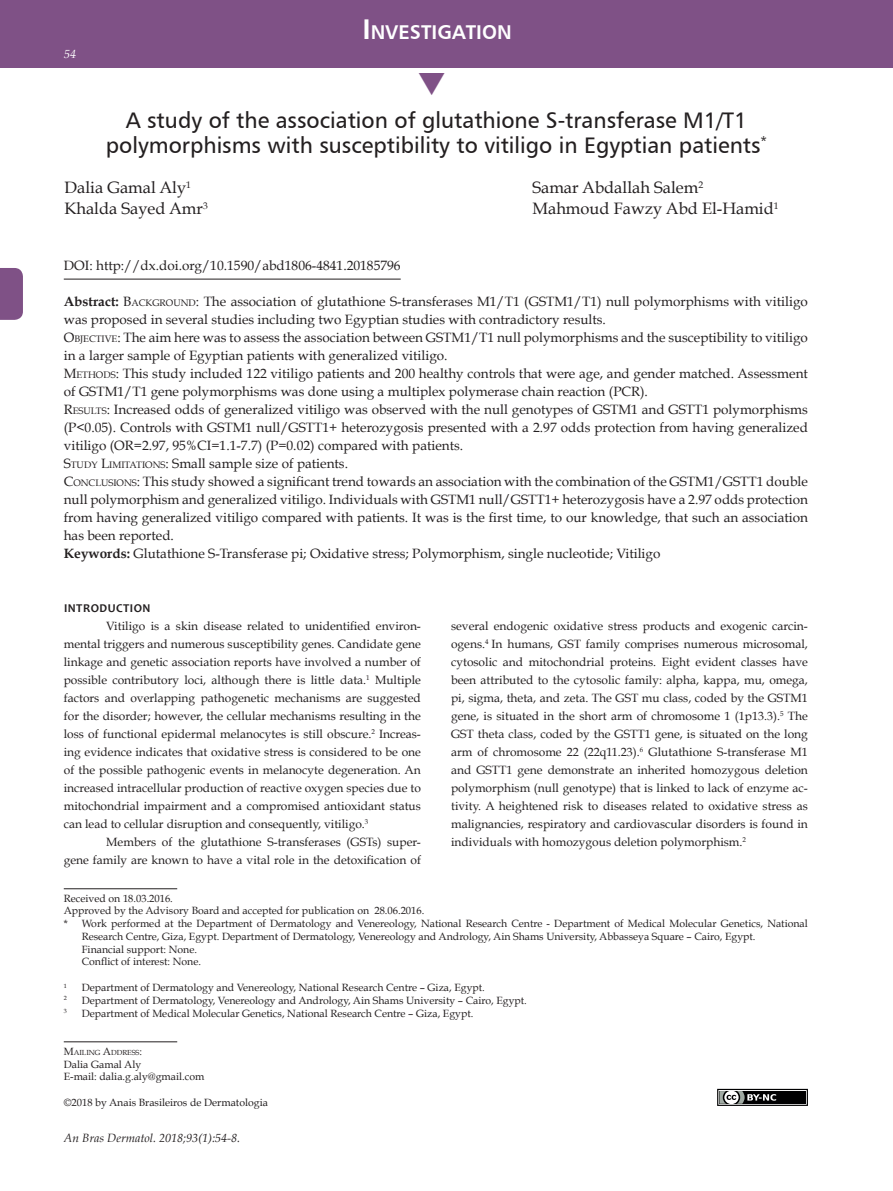
<style>
.page{position:relative;width:893px;height:1191px;background:#fff}
.page>*{position:absolute;margin:0;border:0;box-sizing:border-box;transform-origin:0 0}
.Titulo{font:22.5px/25.5px "Humanist 777 BT Roman B";color:#231f20;text-align:center}
.t1{font:19.95px "Humanist 777 BT Bold B";color:#fff}
.Autores{font:16.5px "Book Antiqua";color:#231f20}
.DOI{font:13.5px/18px "Book Antiqua";color:#231f20}
.ABD-ING_-_2016{font:12px/18px "Book Antiqua";color:#231f20;text-align:justify}
.t2{font:italic 12px "Book Antiqua";color:#231f20}
.ABD-ING_-_2016-2{font:700 12px "Candara";letter-spacing:.04em;color:#231f20}
.t3{font:italic 12px "Book Antiqua";color:#fff}
.t4{font:10.5px/12.8px "Book Antiqua";color:#231f20}
.t5{font:7.35px "Book Antiqua";color:#231f20}
.t6{font:6.15px "Book Antiqua";color:#231f20}
.s1{font-size:28.5px}
.s2{font-weight:700}
.s3{font-style:inherit}
.s4{font-size:9.45px}
.s5{font-size:10.5px}
</style>
<div class="page">
<svg style="left:0;top:268px;width:23px;height:52px"></svg>
<div style="left:0;top:0;width:893px;height:67px;background:#7f5186"></div>
<hr style="left:64px;top:279px;width:337px;height:1px;background:#231f20">
<hr style="left:64px;top:888px;width:113px;height:1px;background:#231f20">
<hr style="left:64px;top:1041px;width:113px;height:1px;background:#231f20">
<svg style="left:717px;top:1088px;width:91px;height:18px;background:#545555"></svg>
<p class="t3" style="left:64px;top:47px;width:13px">54</p>
<p class="t1" style="left:362px;top:20px;width:151px"><span class="s1">I</span> NVESTIGATION</p>
<p class="Titulo" style="left:106px;top:107px;width:663px">A study of the association of glutathione S-transferase M1/T1 polymorphisms with susceptibility to vitiligo in Egyptian patients<sup>*</sup></p>
<p class="Autores" style="left:64px;top:177px;width:128px">Dalia Gamal Aly<sup>1</sup></p>
<p class="Autores" style="left:532px;top:177px;width:172px">Samar Abdallah Salem<sup>2</sup></p>
<p class="Autores" style="left:64px;top:198px;width:145px">Khalda Sayed Amr<sup>3</sup></p>
<p class="Autores" style="left:532px;top:198px;width:248px">Mahmoud Fawzy Abd El-Hamid<sup>1</sup></p>
<p class="DOI" style="left:64px;top:256px;width:338px">DOI: http://dx.doi.org/10.1590/abd1806-4841.20185796</p>
<p class="DOI" style="left:64px;top:292px;width:746px"><span class="s2">Abstract:</span> <span class="s3">B</span><span class="s4">ACKGROUND</span>: The association of glutathione S-transferases M1/T1 (GSTM1/T1) null polymorphisms with vitiligo was proposed in several studies including two Egyptian studies with contradictory results.</p>
<p class="DOI" style="left:64px;top:328px;width:746px"><span class="s3">O</span><span class="s4">BJECTIVE</span>: The aim here was to assess the association between GSTM1/T1 null polymorphisms and the susceptibility to vitiligo in a larger sample of Egyptian patients with generalized vitiligo.</p>
<p class="DOI" style="left:64px;top:364px;width:746px"><span class="s3">M</span><span class="s4">ETHODS</span>: This study included 122 vitiligo patients and 200 healthy controls that were age, and gender matched. Assessment of GSTM1/T1 gene polymorphisms was done using a multiplex polymerase chain reaction (PCR).</p>
<p class="DOI" style="left:64px;top:400px;width:746px;text-align:justify"><span class="s3">R</span><span class="s4">ESULTS</span>: Increased odds of generalized vitiligo was observed with the null genotypes of GSTM1 and GSTT1 polymorphisms (P&lt;0.05). Controls with GSTM1 null/GSTT1+ heterozygosis presented with a 2.97 odds protection from having generalized vitiligo (OR=2.97, 95%CI=1.1-7.7) (P=0.02) compared with patients.</p>
<p class="DOI" style="left:64px;top:454px;width:286px"><span class="s3">S</span><span class="s4">TUDY</span> <span class="s3">L</span><span class="s4">IMITATIONS</span>: Small sample size of patients.</p>
<p class="DOI" style="left:64px;top:472px;width:746px;text-align:justify"><span class="s3">C</span><span class="s4">ONCLUSIONS</span>: This study showed a significant trend towards an association with the combination of the GSTM1/GSTT1 double null polymorphism and generalized vitiligo. Individuals with GSTM1 null/GSTT1+ heterozygosis have a 2.97 odds protection from having generalized vitiligo compared with patients. It was is the first time, to our knowledge, that such an association has been reported.</p>
<p class="DOI" style="left:64px;top:544px;width:598px"><span class="s2">Keywords:</span> Glutathione S-Transferase pi; Oxidative stress; Polymorphism, single nucleotide; Vitiligo</p>
<p class="ABD-ING_-_2016-2" style="left:64px;top:601px;width:88px">INTRODUCTION</p>
<p class="ABD-ING_-_2016" style="left:64px;top:617px;width:359px;text-indent:43px">Vitiligo is a skin disease related to unidentified environ&shy;mental triggers and numerous susceptibility genes. Candidate gene linkage and genetic association reports have involved a number of possible contributory loci, although there is little data.<sup>1</sup> Multiple factors and overlapping pathogenetic mechanisms are suggested for the disorder; however, the cellular mechanisms resulting in the loss of functional epidermal melanocytes is still obscure.<sup>2</sup> Increas&shy;ing evidence indicates that oxidative stress is considered to be one of the possible pathogenic events in melanocyte degeneration. An increased intracellular production of reactive oxygen species due to mitochondrial impairment and a compromised antioxidant status can lead to cellular disruption and consequently, vitiligo.<sup>3</sup></p>
<p class="ABD-ING_-_2016" style="left:64px;top:833px;width:359px;text-align:right">Members of the glutathione S-transferases (GSTs) super-<br>gene family are known to have a vital role in the detoxification of</p>
<p class="ABD-ING_-_2016" style="left:451px;top:617px;width:358px">several endogenic oxidative stress products and exogenic carcin&shy;ogens.<sup>4</sup> In humans, GST family comprises numerous microsomal, cytosolic and mitochondrial proteins. Eight evident classes have been attributed to the cytosolic family: alpha, kappa, mu, omega, pi, sigma, theta, and zeta. The GST mu class, coded by the GSTM1 gene, is situated in the short arm of chromosome 1 (1p13.3).<sup>5</sup> The GST theta class, coded by the GSTT1 gene, is situated on the long arm of chromosome 22 (22q11.23).<sup>6</sup> Glutathione S-transferase M1 and GSTT1 gene demonstrate an inherited homozygous deletion polymorphism (null genotype) that is linked to lack of enzyme ac&shy;tivity. A heightened risk to diseases related to oxidative stress as malignancies, respiratory and cardiovascular disorders is found in individuals with homozygous deletion polymorphism.<sup>2</sup></p>
<p class="t4" style="left:64px;top:891px;width:111px">Received on 18.03.2016.</p>
<p class="t4" style="left:64px;top:904px;width:362px">Approved by the Advisory Board and accepted for publication on 28.06.2016.</p>
<p class="t4" style="left:82px;top:917px;width:728px;text-indent:-18px">* Work performed at the Department of Dermatology and Venereology, National Research Centre - Department of Medical Molecular Genetics, National<br>Research Centre, Giza, Egypt. Department of Dermatology, Venereology and Andrology, Ain Shams University, Abbasseya Square – Cairo, Egypt.</p>
<p class="t4" style="left:82px;top:942px;width:117px">Financial support: None.</p>
<p class="t4" style="left:82px;top:955px;width:121px">Conflict of interest: None.</p>
<p class="t6" style="left:64px;top:981px;width:5px">1</p>
<p class="t4" style="left:82px;top:981px;width:405px">Department of Dermatology and Venereology, National Research Centre – Giza, Egypt.</p>
<p class="t6" style="left:64px;top:994px;width:5px">2</p>
<p class="t4" style="left:82px;top:993px;width:447px">Department of Dermatology, Venereology and Andrology, Ain Shams University – Cairo, Egypt.</p>
<p class="t6" style="left:64px;top:1007px;width:5px">3</p>
<p class="t4" style="left:82px;top:1006px;width:393px">Department of Medical Molecular Genetics, National Research Centre – Giza, Egypt.</p>
<p class="t5" style="left:64px;top:1047px;width:80px"><span class="s5">M</span>AILING <span class="s5">A</span>DDRESS<span class="s5">:</span></p>
<p class="t4" style="left:64px;top:1057px;width:79px">Dalia Gamal Aly</p>
<p class="t4" style="left:64px;top:1070px;width:142px">E-mail: dalia.g.aly@gmail.com</p>
<p class="t4" style="left:64px;top:1095px;width:206px">©2018 by Anais Brasileiros de Dermatologia</p>
<p class="t2" style="left:64px;top:1131px;width:178px">An Bras Dermatol. 2018;93(1):54-8.</p>
</div>
